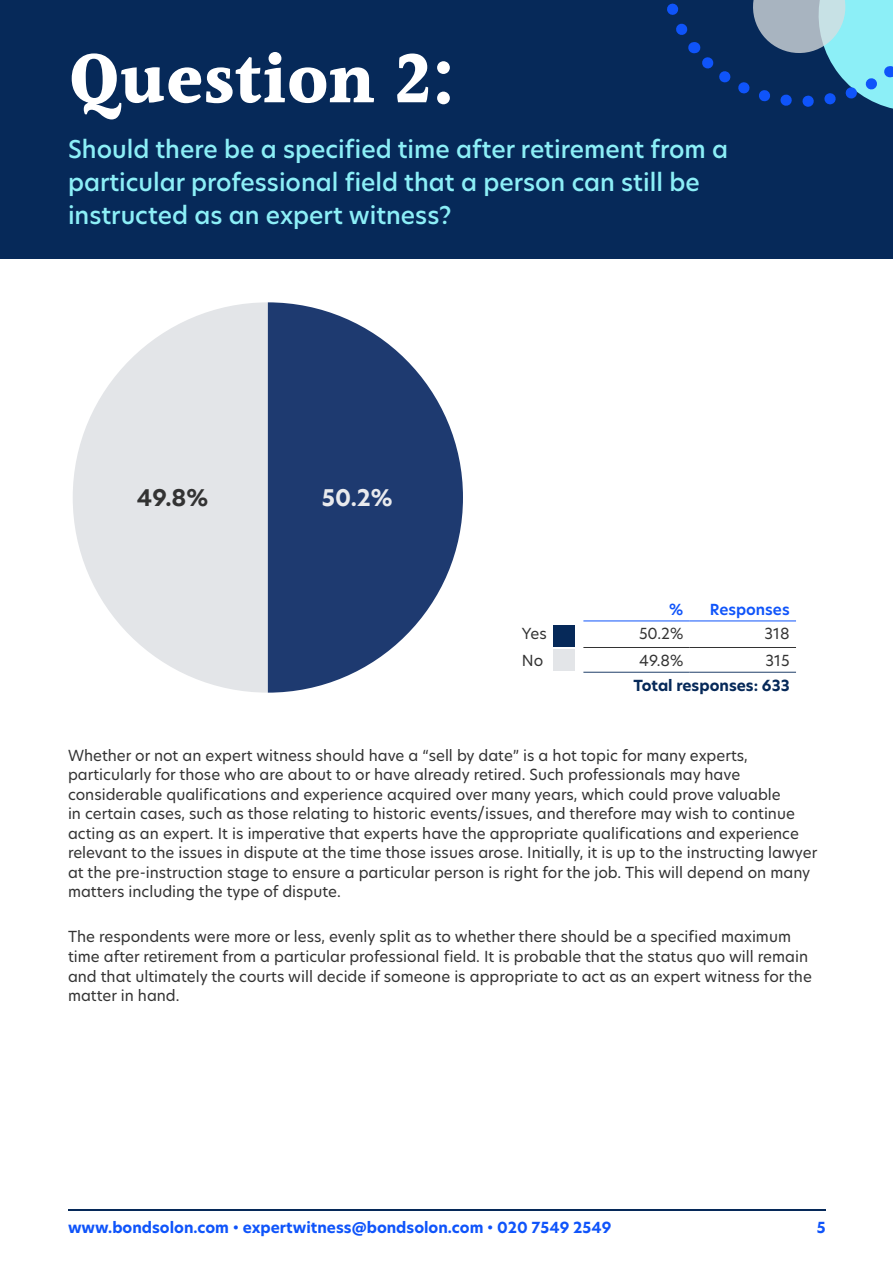
<style>
.page{position:relative;width:893px;height:1263px;background:#fff}
.page>*{position:absolute;margin:0;border:0;box-sizing:border-box;transform-origin:0 0}
.Ques_No{font:700 73.5px "Halant";color:#fff}
.Question{font:500 24px/33px "New Hero";color:#8ceff7}
.Paragraph{font:700 22.5px "New Hero";color:#333}
.Paragraph-2{font:700 22.5px "New Hero";color:#e9eaed}
.Paragraph-3{font:15px/19.5px "New Hero";color:#333}
.t1{font:700 15px "New Hero";color:#0f54fa}
.t2{font:700 15px "New Hero";color:#062959}
.Paragraph-4{font:600 15px "New Hero";color:#0f54fa}
</style>
<div class="page">
<hr style="left:68px;top:1209px;width:757px;height:1px;background:#062959">
<div style="left:0;top:0;width:893px;height:259px;background:#062959"></div>
<svg style="left:667px;top:0;width:226px;height:109px"></svg>
<svg style="left:73px;top:302px;width:194px;height:391px;fill:#e3e5e8"></svg>
<svg style="left:267px;top:302px;width:196px;height:391px;fill:#1e3a70"></svg>
<hr style="left:583px;top:647px;width:107px;height:1px;background:#333">
<hr style="left:690px;top:647px;width:106px;height:1px;background:#333">
<hr style="left:583px;top:620px;width:107px;height:1px;background:#0f54fa">
<hr style="left:690px;top:620px;width:106px;height:1px;background:#0f54fa">
<hr style="left:583px;top:672px;width:107px;height:1px;background:#38547a">
<hr style="left:690px;top:672px;width:106px;height:1px;background:#38547a">
<div style="left:554px;top:625px;width:21px;height:22px;background:#062959"></div>
<div style="left:554px;top:649px;width:21px;height:22px;background:#e3e5e8"></div>
<p class="Ques_No" style="left:68px;top:26px;width:389px">Question 2:</p>
<p class="Question" style="left:68px;top:132px;width:662px">Should there be a specified time after retirement from a particular professional field that a person can still be instructed as an expert witness?</p>
<p class="Paragraph" style="left:137px;top:483px;width:73px">49.8%</p>
<p class="Paragraph-2" style="left:322px;top:483px;width:72px">50.2%</p>
<p class="Paragraph-4" style="left:669px;top:599px;width:16px">%</p>
<p class="Paragraph-4" style="left:710px;top:599px;width:81px">Responses</p>
<p class="Paragraph-3" style="left:522px;top:624px;width:26px">Yes</p>
<p class="Paragraph-3" style="left:639px;top:624px;width:46px">50.2%</p>
<p class="Paragraph-3" style="left:765px;top:624px;width:27px">318</p>
<p class="Paragraph-3" style="left:522px;top:650px;width:23px">No</p>
<p class="Paragraph-3" style="left:639px;top:650px;width:46px">49.8%</p>
<p class="Paragraph-3" style="left:766px;top:650px;width:26px">315</p>
<p class="t2" style="left:633px;top:675px;width:158px">Total responses: 633</p>
<p class="Paragraph-3" style="left:68px;top:745px;width:751px">Whether or not an expert witness should have a “sell by date” is a hot topic for many experts, particularly for those who are about to or have already retired. Such professionals may have considerable qualifications and experience acquired over many years, which could prove valuable<br>in certain cases, such as those relating to historic events/issues, and therefore may wish to continue acting as an expert. It is imperative that experts have the appropriate qualifications and experience relevant to the issues in dispute at the time those issues arose. Initially, it is up to the instructing lawyer at the pre-instruction stage to ensure a particular person is right for the job. This will depend on many matters including the type of dispute.</p>
<p class="Paragraph-3" style="left:68px;top:927px;width:745px">The respondents were more or less, evenly split as to whether there should be a specified maximum time after retirement from a particular professional field. It is probable that the status quo will remain and that ultimately the courts will decide if someone is appropriate to act as an expert witness for the matter in hand.</p>
<p class="t1" style="left:68px;top:1217px;width:545px">www.bondsolon.com • expertwitness@bondsolon.com • 020 7549 2549</p>
<p class="t1" style="left:817px;top:1217px;width:10px">5</p>
</div>
